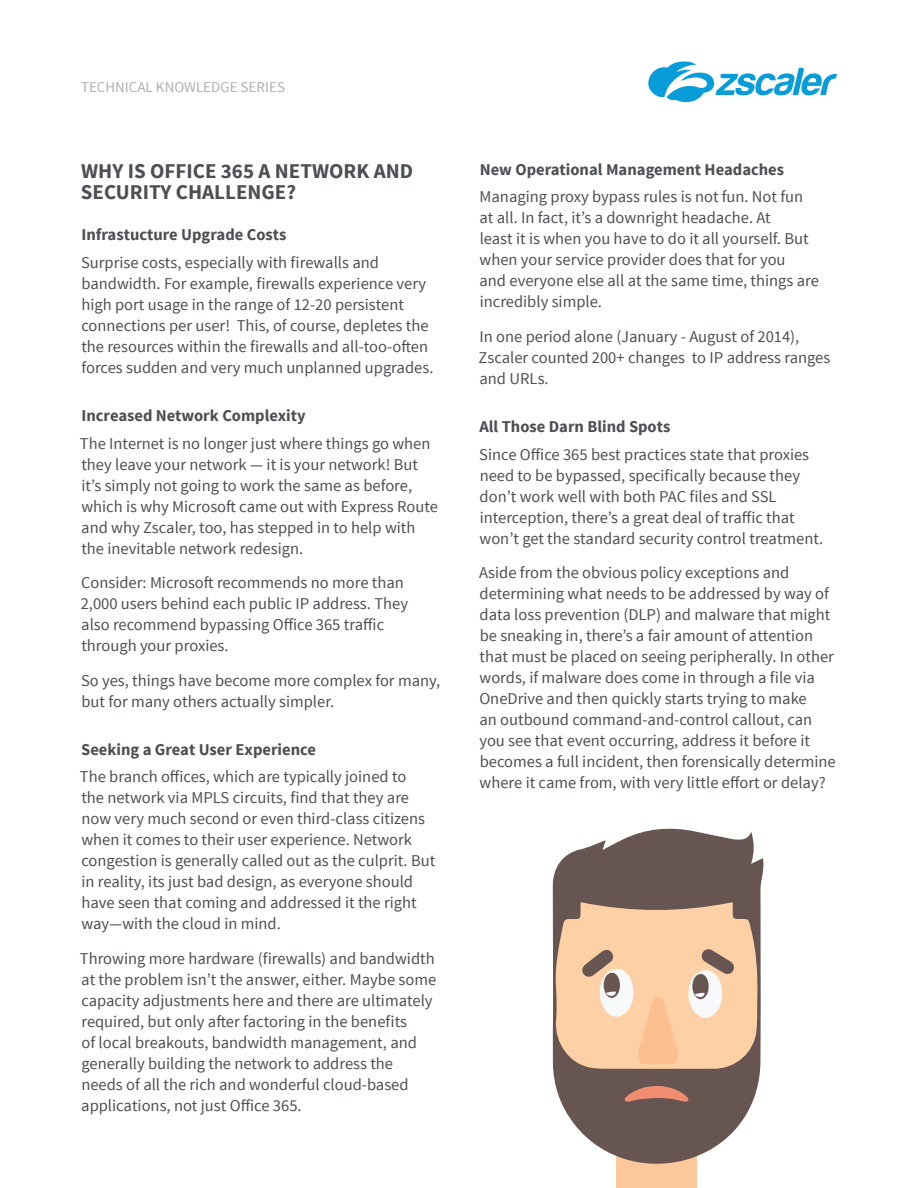
<style>
.page{position:relative;width:918px;height:1188px;background:#fff}
.page>*{position:absolute;margin:0;border:0;box-sizing:border-box;transform-origin:0 0}
.t1{font:700 21px/21px "Source Sans Pro";color:#4c4f54}
.t2{font:16.5px/21px "Source Sans Pro";color:#4c4f54}
.t3{font:700 16.5px "Source Sans Pro";color:#4c4f54}
.t4{font:15px "Source Sans Pro";color:#aeb0b0}
</style>
<div class="page">
<svg style="left:648px;top:62px;width:189px;height:40px"></svg>
<div style="left:616px;top:1155px;width:81px;height:33px;background:#fcc79b"></div>
<svg style="left:553px;top:829px;width:210px;height:335px;fill:#675551"></svg>
<svg style="left:624px;top:1085px;width:66px;height:18px"></svg>
<svg style="left:554px;top:902px;width:204px;height:167px;background:#e7bf9d"></svg>
<p class="t4" style="left:81px;top:77px;width:206px">TECHNICAL KNOWLEDGE SERIES</p>
<p class="t1" style="left:81px;top:161px;width:334px">WHY IS OFFICE 365 A NETWORK AND<br>SECURITY CHALLENGE?</p>
<p class="t3" style="left:82px;top:224px;width:206px">Infrastucture Upgrade Costs</p>
<p class="t2" style="left:81px;top:252px;width:354px">Surprise costs, especially with firewalls and bandwidth. For example, firewalls experience very high port usage in the range of 12-20 persistent connections per user! This, of course, depletes the the resources within the firewalls and all-too-often forces sudden and very much unplanned upgrades.</p>
<p class="t3" style="left:82px;top:405px;width:226px">Increased Network Complexity</p>
<p class="t2" style="left:80px;top:433px;width:360px">The Internet is no longer just where things go when they leave your network — it is your network! But it’s simply not going to work the same as before, which is why Microsoft came out with Express Route and why Zscaler, too, has stepped in to help with the inevitable network redesign.</p>
<p class="t2" style="left:81px;top:572px;width:329px">Consider: Microsoft recommends no more than 2,000 users behind each public IP address. They also recommend bypassing Office 365 traffic through your proxies.</p>
<p class="t2" style="left:81px;top:670px;width:361px">So yes, things have become more complex for many, but for many others actually simpler.</p>
<p class="t3" style="left:81px;top:738px;width:236px">Seeking a Great User Experience</p>
<p class="t2" style="left:80px;top:767px;width:357px">The branch offices, which are typically joined to<br>the network via MPLS circuits, find that they are now very much second or even third-class citizens when it comes to their user experience. Network congestion is generally called out as the culprit. But in reality, its just bad design, as everyone should have seen that coming and addressed it the right way—with the cloud in mind.</p>
<p class="t2" style="left:80px;top:948px;width:358px">Throwing more hardware (firewalls) and bandwidth at the problem isn’t the answer, either. Maybe some capacity adjustments here and there are ultimately required, but only after factoring in the benefits<br>of local breakouts, bandwidth management, and generally building the network to address the needs of all the rich and wonderful cloud-based applications, not just Office 365.</p>
<p class="t3" style="left:480px;top:158px;width:306px">New Operational Management Headaches</p>
<p class="t2" style="left:479px;top:187px;width:341px">Managing proxy bypass rules is not fun. Not fun at all. In fact, it’s a downright headache. At<br>least it is when you have to do it all yourself. But when your service provider does that for you<br>and everyone else all at the same time, things are incredibly simple.</p>
<p class="t2" style="left:479px;top:326px;width:353px">In one period alone (January - August of 2014),<br>Zscaler counted 200+ changes to IP address ranges and URLs.</p>
<p class="t3" style="left:479px;top:416px;width:193px">All Those Darn Blind Spots</p>
<p class="t2" style="left:479px;top:444px;width:346px">Since Office 365 best practices state that proxies need to be bypassed, specifically because they don’t work well with both PAC files and SSL interception, there’s a great deal of traffic that won’t get the standard security control treatment.</p>
<p class="t2" style="left:479px;top:562px;width:358px">Aside from the obvious policy exceptions and determining what needs to be addressed by way of data loss prevention (DLP) and malware that might be sneaking in, there’s a fair amount of attention that must be placed on seeing peripherally. In other words, if malware does come in through a file via OneDrive and then quickly starts trying to make<br>an outbound command-and-control callout, can you see that event occurring, address it before it becomes a full incident, then forensically determine where it came from, with very little effort or delay?</p>
</div>
